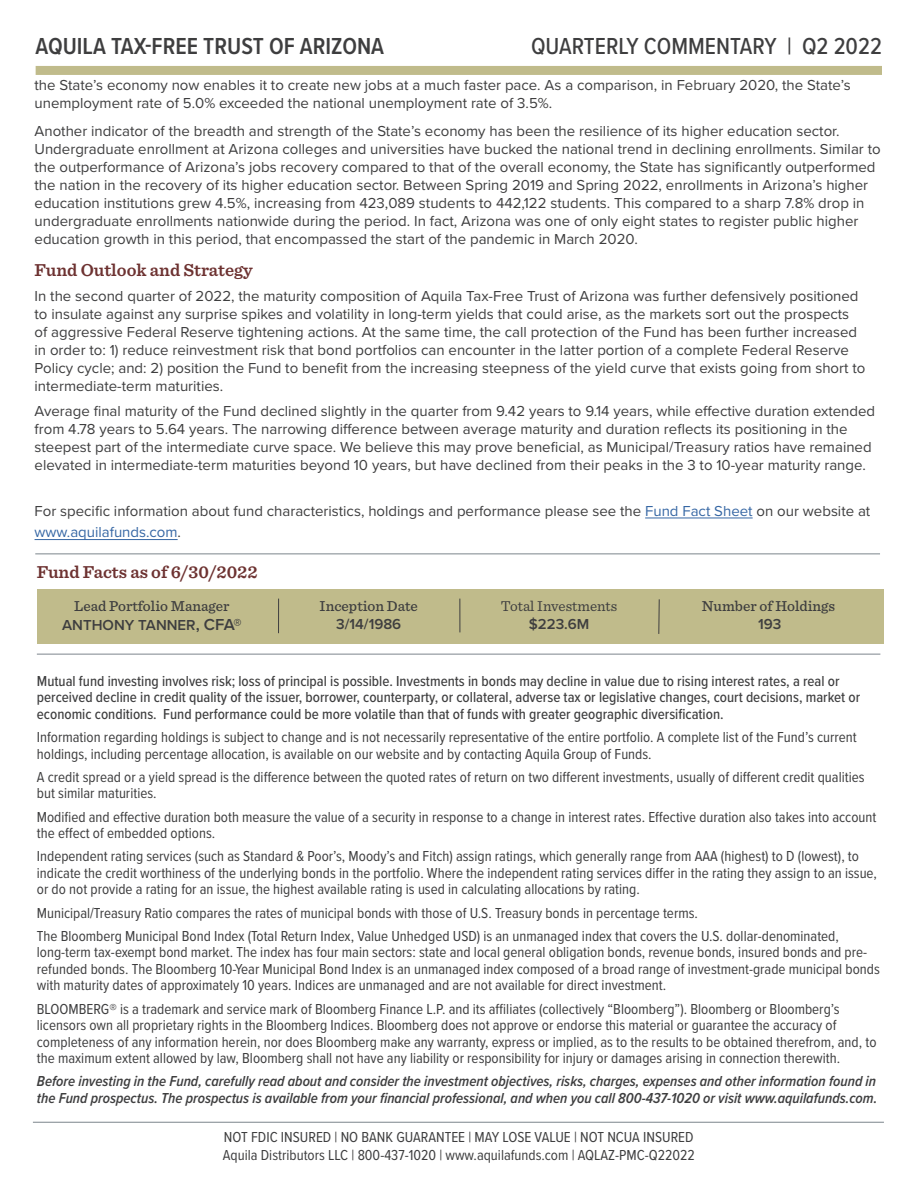
<style>
.page{position:relative;width:918px;height:1188px;background:#fff}
.page>*{position:absolute;margin:0;border:0;box-sizing:border-box;transform-origin:0 0}
.t1{font:600 24px "Proxima Nova Cond";color:#3e3e3f}
.t2{font:500 24px "Proxima Nova Cond";color:#3e3e3f}
.Subhead{font:600 18px "Sentinel";color:#6d3231}
.Text{font:15px/16.5px "Proxima Nova Cond";color:#3e3e3f}
.Text-2{font:15px/18px "Proxima Nova";color:#3e3e3f}
.Subhead-2{font:15px/18px "Proxima Nova";color:#3e3e3f}
.Text-3{font:500 15px/16.5px "Proxima Nova Cond";color:#3e3e3f}
.Text-4{font:italic 600 15px/16.5px "Proxima Nova Cond";color:#3e3e3f}
.t3{font:500 15px/18px "Sentinel";color:#3e3e3f;text-align:center}
.Text-5{font:600 15px "Proxima Nova";color:#3e3e3f}
.t4{font:15px "Sentinel";color:#3e3e3f}
.s1{color:#3667a4}
.s2{font-family:"Proxima Nova";font-weight:600}
.s3{font-size:16.5px}
</style>
<div class="page">
<div style="left:36px;top:66px;width:846px;height:9px;background:#c0bb8b"></div>
<hr style="left:645px;top:518px;width:108px;height:1px;background:#3667a4">
<hr style="left:35px;top:539px;width:143px;height:1px;background:#3667a4">
<hr style="left:33px;top:1122px;width:851px;height:1px;background:#7c858c">
<hr style="left:37px;top:654px;width:843px;height:1px;background:#7c858c">
<hr style="left:35px;top:554px;width:845px;height:1px;background:#7c858c">
<div style="left:37px;top:589px;width:847px;height:55px;background:#c0bb8b"></div>
<hr style="left:278px;top:599px;width:1px;height:34px;background:#3e3e3f">
<hr style="left:459px;top:599px;width:1px;height:33px;background:#3e3e3f">
<hr style="left:658px;top:599px;width:2px;height:35px;background:#3e3e3f">
<p class="t1" style="left:36px;top:29px;width:350px">AQUILA TAX-FREE TRUST OF ARIZONA</p>
<p class="t2" style="left:531px;top:29px;width:352px">QUARTERLY COMMENTARY | Q2 2022</p>
<p class="Subhead-2" style="left:35px;top:75px;width:818px">the State’s economy now enables it to create new jobs at a much faster pace. As a comparison, in February 2020, the State’s unemployment rate of 5.0% exceeded the national unemployment rate of 3.5%.</p>
<p class="Subhead-2" style="left:35px;top:121px;width:848px">Another indicator of the breadth and strength of the State’s economy has been the resilience of its higher education sector.<br>Undergraduate enrollment at Arizona colleges and universities have bucked the national trend in declining enrollments. Similar to the outperformance of Arizona’s jobs recovery compared to that of the overall economy, the State has significantly outperformed the nation in the recovery of its higher education sector. Between Spring 2019 and Spring 2022, enrollments in Arizona’s higher education institutions grew 4.5%, increasing from 423,089 students to 442,122 students. This compared to a sharp 7.8% drop in undergraduate enrollments nationwide during the period. In fact, Arizona was one of only eight states to register public higher education growth in this period, that encompassed the start of the pandemic in March 2020.</p>
<p class="Subhead" style="left:35px;top:256px;width:220px">Fund Outlook and Strategy</p>
<p class="Text-2" style="left:35px;top:286px;width:832px">In the second quarter of 2022, the maturity composition of Aquila Tax-Free Trust of Arizona was further defensively positioned to insulate against any surprise spikes and volatility in long-term yields that could arise, as the markets sort out the prospects of aggressive Federal Reserve tightening actions. At the same time, the call protection of the Fund has been further increased in order to: 1) reduce reinvestment risk that bond portfolios can encounter in the latter portion of a complete Federal Reserve Policy cycle; and: 2) position the Fund to benefit from the increasing steepness of the yield curve that exists going from short to intermediate-term maturities.</p>
<p class="Text-2" style="left:35px;top:401px;width:842px">Average final maturity of the Fund declined slightly in the quarter from 9.42 years to 9.14 years, while effective duration extended from 4.78 years to 5.64 years. The narrowing difference between average maturity and duration reflects its positioning in the steepest part of the intermediate curve space. We believe this may prove beneficial, as Municipal/Treasury ratios have remained elevated in intermediate-term maturities beyond 10 years, but have declined from their peaks in the 3 to 10-year maturity range.</p>
<p class="Text-2" style="left:35px;top:499px;width:837px;line-height:21.6px">For specific information about fund characteristics, holdings and performance please see the <span class="s1">Fund Fact Sheet</span> on our website at <span class="s1">www.aquilafunds.com</span>.</p>
<p class="Subhead" style="left:37px;top:558px;width:223px">Fund Facts as of 6/30/2022</p>
<p class="t3" style="left:320px;top:596px;width:100px">Inception Date<br><span class="s2">3/14/1986</span></p>
<p class="t4" style="left:501px;top:594px;width:118px">Total Investments</p>
<p class="t3" style="left:74px;top:596px;width:157px">Lead Portfolio Manager</p>
<p class="Text-5" style="left:62px;top:614px;width:181px">ANTHONY TANNER<span class="s3">, CFA®</span></p>
<p class="t3" style="left:702px;top:596px;width:135px">Number of Holdings</p>
<p class="Text-5" style="left:758px;top:612px;width:25px">193</p>
<p class="Text-5" style="left:529px;top:612px;width:62px">$223.6M</p>
<p class="Text-3" style="left:37px;top:672px;width:825px">Mutual fund investing involves risk; loss of principal is possible. Investments in bonds may decline in value due to rising interest rates, a real or perceived decline in credit quality of the issuer, borrower, counterparty, or collateral, adverse tax or legislative changes, court decisions, market or economic conditions. Fund performance could be more volatile than that of funds with greater geographic diversification.</p>
<p class="Text" style="left:37px;top:728px;width:821px">Information regarding holdings is subject to change and is not necessarily representative of the entire portfolio. A complete list of the Fund’s current holdings, including percentage allocation, is available on our website and by contacting Aquila Group of Funds.</p>
<p class="Text" style="left:37px;top:768px;width:829px">A credit spread or a yield spread is the difference between the quoted rates of return on two different investments, usually of different credit qualities but similar maturities.</p>
<p class="Text" style="left:37px;top:808px;width:841px">Modified and effective duration both measure the value of a security in response to a change in interest rates. Effective duration also takes into account the effect of embedded options.</p>
<p class="Text" style="left:37px;top:847px;width:842px">Independent rating services (such as Standard &amp; Poor’s, Moody’s and Fitch) assign ratings, which generally range from AAA (highest) to D (lowest), to indicate the credit worthiness of the underlying bonds in the portfolio. Where the independent rating services differ in the rating they assign to an issue, or do not provide a rating for an issue, the highest available rating is used in calculating allocations by rating.</p>
<p class="Text" style="left:37px;top:904px;width:663px">Municipal/Treasury Ratio compares the rates of municipal bonds with those of U.S. Treasury bonds in percentage terms.</p>
<p class="Text" style="left:37px;top:927px;width:845px">The Bloomberg Municipal Bond Index (Total Return Index, Value Unhedged USD) is an unmanaged index that covers the U.S. dollar-denominated, long-term tax-exempt bond market. The index has four main sectors: state and local general obligation bonds, revenue bonds, insured bonds and pre&shy;refunded bonds. The Bloomberg 10-Year Municipal Bond Index is an unmanaged index composed of a broad range of investment-grade municipal bonds with maturity dates of approximately 10 years. Indices are unmanaged and are not available for direct investment.</p>
<p class="Text" style="left:37px;top:1000px;width:841px">BLOOMBERG® is a trademark and service mark of Bloomberg Finance L.P. and its affiliates (collectively “Bloomberg”). Bloomberg or Bloomberg’s licensors own all proprietary rights in the Bloomberg Indices. Bloomberg does not approve or endorse this material or guarantee the accuracy of completeness of any information herein, nor does Bloomberg make any warranty, express or implied, as to the results to be obtained therefrom, and, to the maximum extent allowed by law, Bloomberg shall not have any liability or responsibility for injury or damages arising in connection therewith.</p>
<p class="Text-4" style="left:37px;top:1073px;width:842px">Before investing in the Fund, carefully read about and consider the investment objectives, risks, charges, expenses and other information found in the Fund prospectus. The prospectus is available from your financial professional, and when you call 800-437-1020 or visit www.aquilafunds.com.</p>
<p class="Text" style="left:223px;top:1128px;width:473px;line-height:18px">NOT FDIC INSURED | NO BANK GUARANTEE | MAY LOSE VALUE | NOT NCUA INSURED<br>Aquila Distributors LLC | 800-437-1020 | www.aquilafunds.com | AQLAZ-PMC-Q22022</p>
</div>
